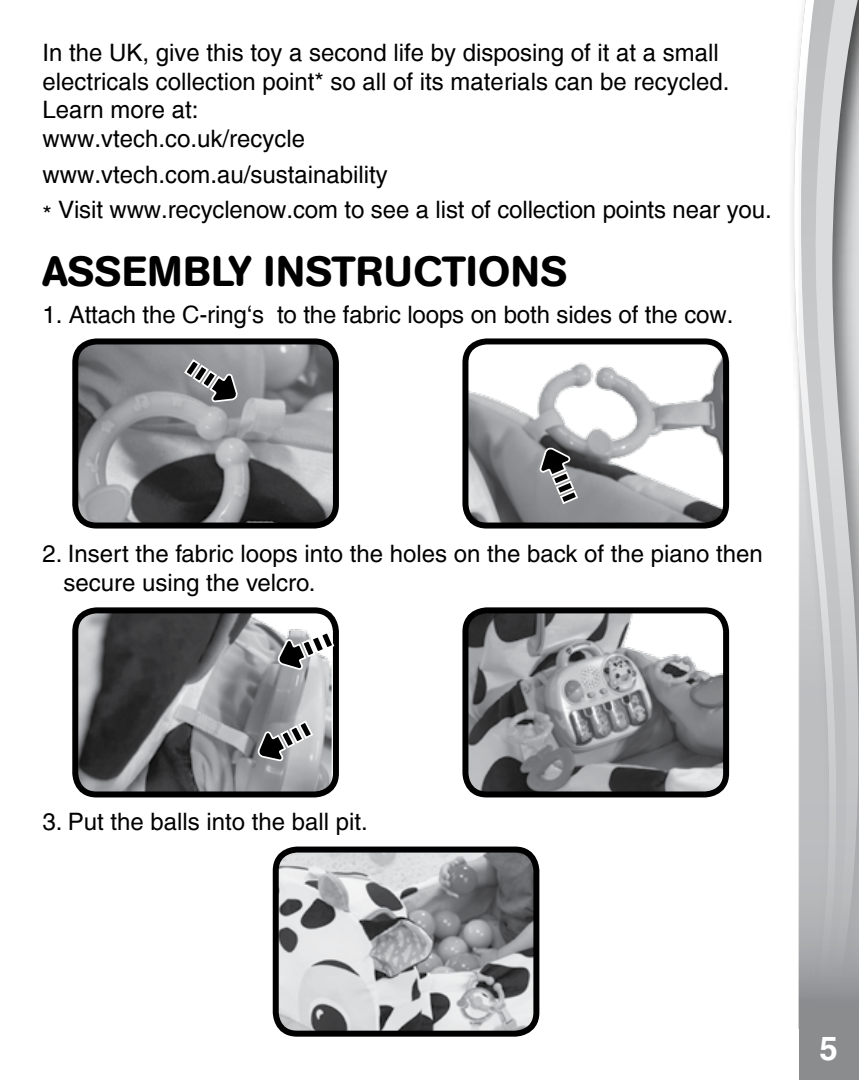
<style>
.page{position:relative;width:859px;height:1080px;background:#fff}
.page>*{position:absolute;margin:0;border:0;box-sizing:border-box;transform-origin:0 0}
.t1{font:500 42px "AG Book Rounded";letter-spacing:.02em;color:#000}
.t2{font:700 33px "Helvetica";color:#fff}
.t3{font:24px/28.8px "Helvetica";color:#000}
.t4{font:500 24px/28.8px "Helvetica";color:#000}
</style>
<div class="page">
<svg style="left:793px;top:55px;width:6px;height:974px"></svg>
<svg style="left:799px;top:0;width:60px;height:1080px;background:#bdbec0"></svg>
<img style="left:469px;top:614px;width:257px;height:180px">
<div style="left:462px;top:607px;width:267px;height:190px;border:6px solid #000;border-radius:21px"></div>
<img style="left:276px;top:850px;width:260px;height:180px">
<div style="left:273px;top:847px;width:266px;height:190px;border:6px solid #000;border-radius:21px"></div>
<img style="left:79px;top:614px;width:253px;height:176px">
<div style="left:72px;top:607px;width:267px;height:190px;border:6px solid #000;border-radius:21px"></div>
<svg style="left:258px;top:719px;width:56px;height:43px;background:#8b8c8d"></svg>
<svg style="left:277px;top:630px;width:58px;height:41px"></svg>
<img style="left:79px;top:345px;width:253px;height:177px">
<div style="left:72px;top:338px;width:267px;height:191px;border:6px solid #000;border-radius:21px"></div>
<img style="left:469px;top:345px;width:253px;height:177px">
<div style="left:462px;top:338px;width:267px;height:191px;border:6px solid #000;border-radius:21px"></div>
<svg style="left:539px;top:446px;width:40px;height:59px;background:#727375"></svg>
<svg style="left:183px;top:358px;width:56px;height:46px;background:#818283"></svg>
<p class="t3" style="left:42px;top:38px;width:688px">In the UK, give this toy a second life by disposing of it at a small electricals collection point* so all of its materials can be recycled.<br>Learn more at:<br>www.vtech.co.uk/recycle</p>
<p class="t3" style="left:42px;top:157px;width:731px;line-height:35.7px">www.vtech.com.au/sustainability<br>* Visit www.recyclenow.com to see a list of collection points near you.</p>
<h1 class="t1" style="left:42px;top:247px;width:526px">ASSEMBLY INSTRUCTIONS</h1>
<p class="t3" style="left:42px;top:301px;width:692px">1. Attach the C-ring‘s to the fabric loops on both sides of the cow.</p>
<p class="t4" style="left:63px;top:539px;width:701px;text-indent:-21px">2. Insert the fabric loops into the holes on the back of the piano then secure using the velcro.</p>
<p class="t4" style="left:42px;top:807px;width:327px">3. Put the balls into the ball pit.</p>
<h2 class="t2" style="left:820px;top:1025px;width:25px">5 <sup>5</sup>5</h2>
</div>
